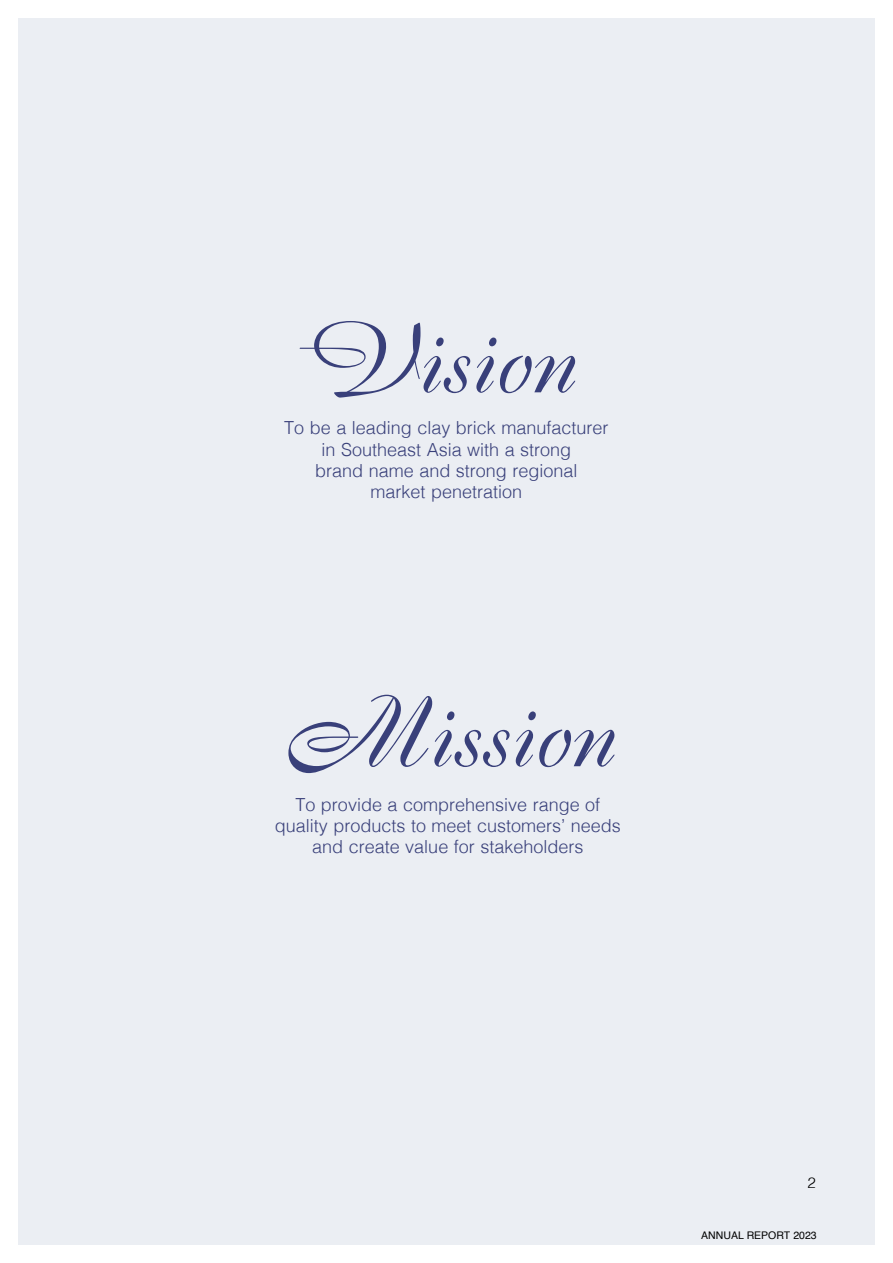
<style>
.page{position:relative;width:893px;height:1263px;background:#fff}
.page>*{position:absolute;margin:0;border:0;box-sizing:border-box;transform-origin:0 0}
.t1{font:97.5px "Boulevard";color:#39407a}
.t2{font:300 18px/21px "Helvetica";color:#39407a;text-align:center}
.t3{font:300 15px "Helvetica";color:#000}
.t4{font:10.5px "Helvetica";color:#000}
</style>
<div class="page">
<h1 class="t1" style="left:294px;top:327px;width:282px">Vision</h1>
<p class="t2" style="left:284px;top:419px;width:326px">To be a leading clay brick manufacturer in Southeast Asia with a strong<br>brand name and strong regional<br>market penetration</p>
<h1 class="t1" style="left:288px;top:701px;width:327px">Mission</h1>
<p class="t2" style="left:275px;top:795px;width:347px">To provide a comprehensive range of quality products to meet customers’ needs and create value for stakeholders</p>
<p class="t3" style="left:807px;top:1176px;width:10px">2</p>
<p class="t4" style="left:701px;top:1231px;width:117px">ANNUAL REPORT 2023</p>
</div>
